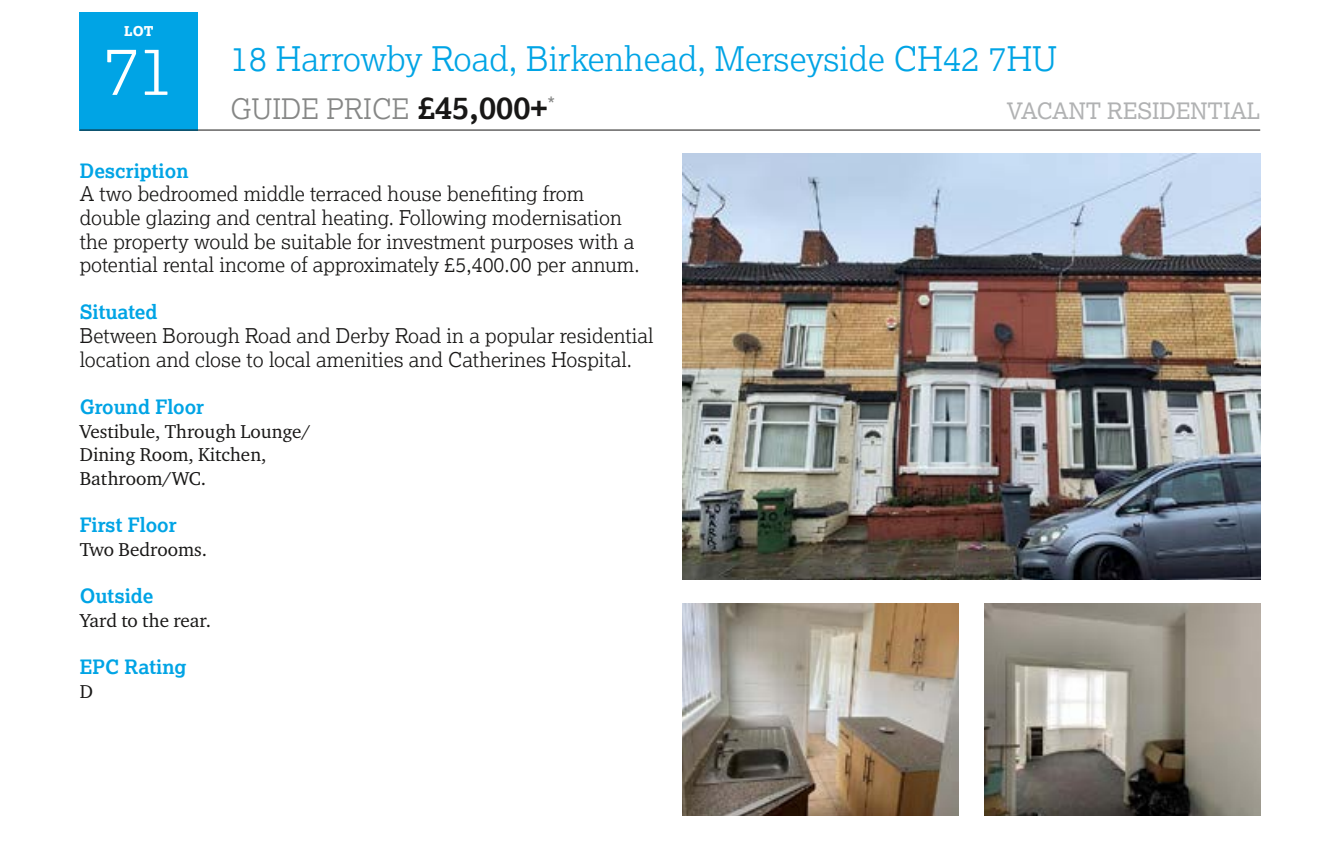
<style>
.page{position:relative;width:1340px;height:855px;background:#fff}
.page>*{position:absolute;margin:0;border:0;box-sizing:border-box;transform-origin:0 0}
.t1{font:300 67.5px "Lexia";color:#fff}
.t2{font:300 33.75px "Lexia";color:#00a4e5}
.t3{font:300 28.12px "Lexia";color:#868786}
.t4{font:22.5px "Lexia";color:#b1b2b3}
.t5{font:300 20.25px/23.6px "Lexia";color:#181716}
.t6{font:20.25px "Lexia";color:#868786}
.t7{font:700 19.8px "Lexia";color:#00a4e5}
.t8{font:19.12px/23.6px "Charter ITC Pro";color:#181716}
.t9{font:800 13.5px "Lexia";color:#fff}
.s1{font-weight:700;font-size:31.5px;color:#181716}
</style>
<div class="page">
<div style="left:80px;top:12px;width:118px;height:118px;background:#00a4e5"></div>
<hr style="left:80px;top:130px;width:1180px;height:1px;background:#181716">
<img style="left:682px;top:603px;width:276px;height:212px">
<img style="left:984px;top:603px;width:276px;height:212px">
<img style="left:682px;top:154px;width:578px;height:425px">
<p class="t9" style="left:124px;top:22px;width:31px">LOT</p>
<h1 class="t1" style="left:103px;top:28px;width:73px">71</h1>
<h2 class="t2" style="left:230px;top:38px;width:828px">18 Harrowby Road, Birkenhead, Merseyside CH42 7HU</h2>
<h3 class="t3" style="left:230px;top:91px;width:318px">GUIDE PRICE <span class="s1">£45,000+</span></h3>
<p class="t4" style="left:1006px;top:96px;width:255px">VACANT RESIDENTIAL</p>
<p class="t6" style="left:547px;top:92px;width:9px">*</p>
<p class="t7" style="left:80px;top:158px;width:110px">Description</p>
<p class="t5" style="left:80px;top:181px;width:561px">A two bedroomed middle terraced house benefiting from double glazing and central heating. Following modernisation the property would be suitable for investment purposes with a potential rental income of approximately £5,400.00 per annum.</p>
<p class="t7" style="left:80px;top:300px;width:79px">Situated</p>
<p class="t5" style="left:80px;top:323px;width:575px">Between Borough Road and Derby Road in a popular residential location and close to local amenities and Catherines Hospital.</p>
<p class="t7" style="left:80px;top:394px;width:126px">Ground Floor</p>
<p class="t8" style="left:80px;top:419px;width:232px">Vestibule, Through Lounge/<br>Dining Room, Kitchen,<br>Bathroom/WC.</p>
<p class="t7" style="left:80px;top:512px;width:98px">First Floor</p>
<p class="t8" style="left:80px;top:537px;width:129px">Two Bedrooms.</p>
<p class="t7" style="left:80px;top:583px;width:75px">Outside</p>
<p class="t8" style="left:80px;top:608px;width:133px">Yard to the rear.</p>
<p class="t7" style="left:80px;top:654px;width:108px">EPC Rating</p>
<p class="t8" style="left:80px;top:679px;width:15px">D</p>
</div>
